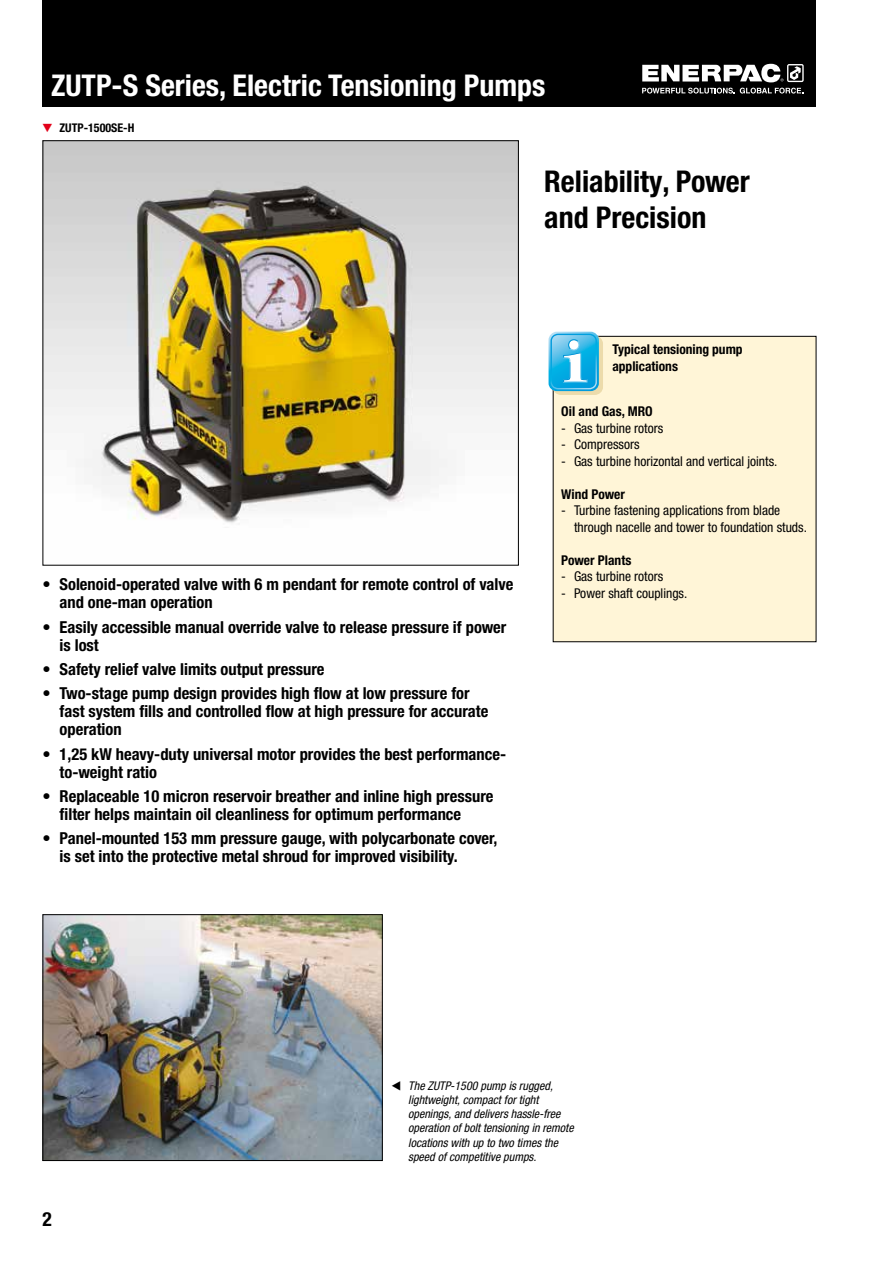
<style>
.page{position:relative;width:893px;height:1263px;background:#fff}
.page>*{position:absolute;margin:0;border:0;box-sizing:border-box;transform-origin:0 0}
.t1{font:700 condensed 30px "Helvetica Neue LTW1 G";color:#fff}
.t2{font:700 condensed 30px/36px "Helvetica Neue LTW1 G";color:#000}
.t3{font:700 condensed 19.5px "Helvetica Neue LTW1 G";color:#000}
.t4{font:700 condensed 16.5px/18px "Helvetica Neue LTW1 G";color:#000}
.t5{font:condensed 13.5px/16.5px "Helvetica Neue LTW1 G";color:#000}
.t6{font:700 condensed 13.5px/16.5px "Helvetica Neue LTW1 G";color:#000}
.t7{font:italic condensed 12px/14.2px "Helvetica Neue LTW1 G";color:#000}
.t8{font:700 condensed 12px "Helvetica Neue LTW1 G";color:#000}
</style>
<div class="page">
<div style="left:43px;top:0;width:773px;height:106px;background:#000"></div>
<svg style="left:642px;top:88px;width:161px;height:6px"></svg>
<svg style="left:642px;top:64px;width:162px;height:18px"></svg>
<img style="left:45px;top:142px;width:472px;height:381px">
<div style="left:553px;top:336px;width:263px;height:306px;background:#fff5d7"></div>
<div style="left:553px;top:335px;width:50px;height:60px;background:#ecdbab;border-radius:8px"></div>
<svg style="left:549px;top:332px;width:50px;height:59px;background:#4abde8"></svg>
<img style="left:45px;top:916px;width:336px;height:243px">
<div style="left:43px;top:914px;width:340px;height:247px;border:1px solid #000"></div>
<h1 class="t1" style="left:51px;top:67px;width:496px">ZUTP-S Series, Electric Tensioning Pumps</h1>
<p class="t8" style="left:60px;top:120px;width:76px">ZUTP-1500SE-H</p>
<h1 class="t2" style="left:544px;top:163px;width:207px">Reliability, Power and Precision</h1>
<p class="t4" style="left:60px;top:575px;width:455px;text-indent:-17px">• Solenoid-operated valve with 6 m pendant for remote control of valve and one-man operation</p>
<p class="t4" style="left:60px;top:618px;width:448px;text-indent:-17px">• Easily accessible manual override valve to release pressure if power is lost</p>
<p class="t4" style="left:43px;top:660px;width:283px">• Safety relief valve limits output pressure</p>
<p class="t4" style="left:60px;top:684px;width:430px;text-indent:-17px">• Two-stage pump design provides high flow at low pressure for fast system fills and controlled flow at high pressure for accurate operation</p>
<p class="t4" style="left:60px;top:745px;width:448px;text-indent:-17px">• 1,25 kW heavy-duty universal motor provides the best performance&shy;to-weight ratio</p>
<p class="t4" style="left:60px;top:787px;width:435px;text-indent:-17px">• Replaceable 10 micron reservoir breather and inline high pressure filter helps maintain oil cleanliness for optimum performance</p>
<p class="t4" style="left:60px;top:829px;width:439px;text-indent:-17px">• Panel-mounted 153 mm pressure gauge, with polycarbonate cover, is set into the protective metal shroud for improved visibility.</p>
<p class="t6" style="left:612px;top:341px;width:132px">Typical tensioning pump applications</p>
<p class="t6" style="left:561px;top:403px;width:93px">Oil and Gas, MRO</p>
<p class="t5" style="left:561px;top:420px;width:103px">- Gas turbine rotors</p>
<p class="t5" style="left:561px;top:436px;width:80px">- Compressors</p>
<p class="t5" style="left:561px;top:453px;width:218px">- Gas turbine horizontal and vertical joints.</p>
<p class="t6" style="left:561px;top:486px;width:65px">Wind Power</p>
<p class="t5" style="left:574px;top:502px;width:234px;text-indent:-13px">- Turbine fastening applications from blade through nacelle and tower to foundation studs.</p>
<p class="t6" style="left:561px;top:552px;width:72px">Power Plants</p>
<p class="t5" style="left:561px;top:568px;width:103px">- Gas turbine rotors</p>
<p class="t5" style="left:561px;top:585px;width:128px">- Power shaft couplings.</p>
<p class="t3" style="left:43px;top:1207px;width:11px">2</p>
<p class="t7" style="left:408px;top:1078px;width:167px;text-indent:-17px">◀ The ZUTP-1500 pump is rugged, lightweight, compact for tight openings, and delivers hassle-free operation of bolt tensioning in remote locations with up to two times the speed of competitive pumps.</p>
</div>
